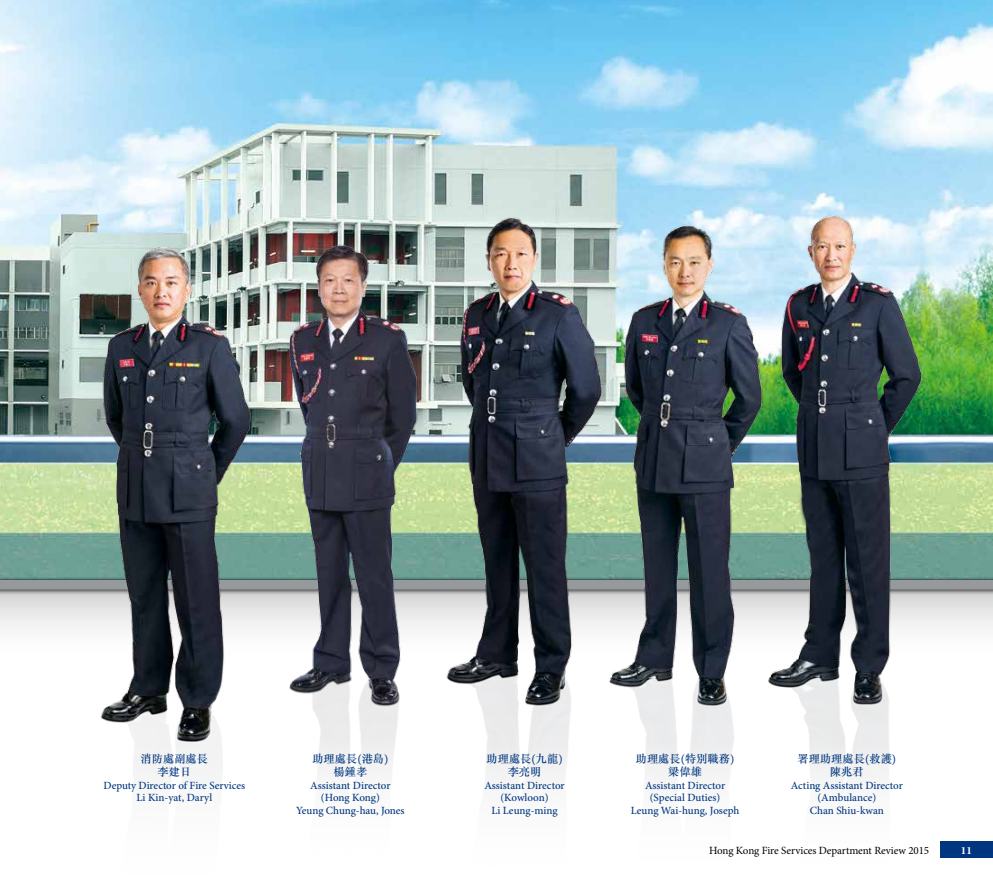
<style>
.page{position:relative;width:993px;height:886px;background:#fff}
.page>*{position:absolute;margin:0;border:0;box-sizing:border-box;transform-origin:0 0}
.t1{font:500 11.25px/13.8px "M Sung HK";color:#00367f;text-align:center}
.t2{font:500 11px/12.5px "Minion Pro";letter-spacing:-.005em;color:#00367f;text-align:center}
.t3{font:11px "Minion Pro";letter-spacing:-.005em;color:#000}
.t4{font:700 11px "Minion Pro";color:#fff}
.s1{font-family:"Minion Pro";font-size:12.38px}
</style>
<div class="page">
<svg style="left:0;top:595px;width:992px;height:247px"></svg>
<img style="left:0;top:0;width:992px;height:577px">
<svg style="left:0;top:577px;width:992px;height:16px"></svg>
<div style="left:0;top:579px;width:992px;height:10px;background:#979a9c"></div>
<img style="left:89px;top:242px;width:173px;height:600px">
<img style="left:262px;top:232px;width:174px;height:610px">
<img style="left:436px;top:207px;width:172px;height:635px">
<img style="left:601px;top:217px;width:160px;height:625px">
<img style="left:761px;top:204px;width:178px;height:638px">
<div style="left:939px;top:842px;width:53px;height:16px;background:#00367f"></div>
<p class="t1" style="left:140px;top:751px;width:69px">消防處副處長李建日</p>
<p class="t2" style="left:103px;top:779px;width:143px">Deputy Director of Fire Services<br>Li Kin-yat, Daryl</p>
<p class="t1" style="left:312px;top:751px;width:78px">助理處長<span class="s1">(</span>港島<span class="s1">)</span>楊鍾孝</p>
<p class="t2" style="left:296px;top:779px;width:110px">Assistant Director (Hong Kong)<br>Yeung Chung-hau, Jones</p>
<p class="t1" style="left:486px;top:751px;width:78px">助理處長<span class="s1">(</span>九龍<span class="s1">)</span>李亮明</p>
<p class="t2" style="left:484px;top:779px;width:82px">Assistant Director (Kowloon)<br>Li Leung-ming</p>
<p class="t1" style="left:635px;top:751px;width:100px">助理處長<span class="s1">(</span>特別職務<span class="s1">)</span>梁偉雄</p>
<p class="t2" style="left:630px;top:779px;width:110px">Assistant Director (Special Duties)<br>Leung Wai-hung, Joseph</p>
<p class="t1" style="left:797px;top:751px;width:100px">署理助理處長<span class="s1">(</span>救護<span class="s1">)</span>陳兆君</p>
<p class="t2" style="left:790px;top:779px;width:113px">Acting Assistant Director (Ambulance)<br>Chan Shiu-kwan</p>
<p class="t3" style="left:708px;top:843px;width:222px">Hong Kong Fire Services Department Review 2015</p>
<p class="t4" style="left:960px;top:843px;width:12px">11</p>
</div>
